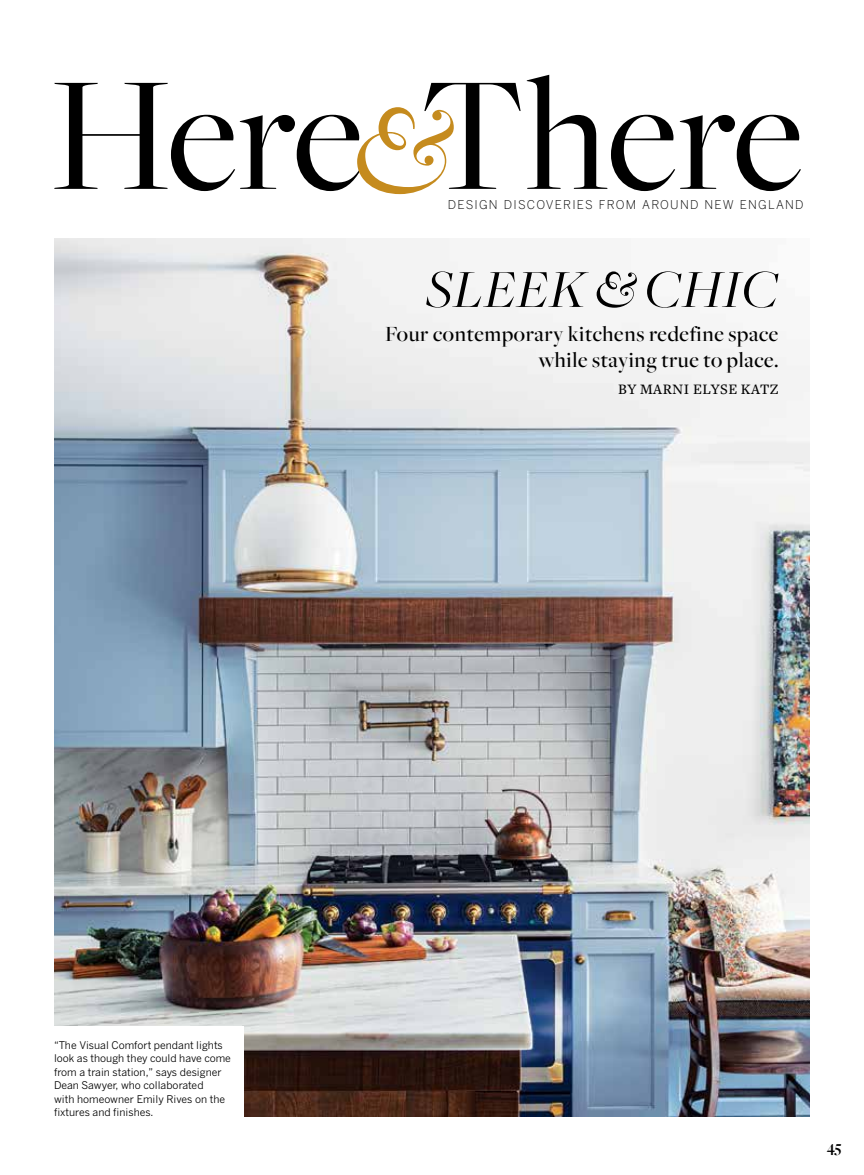
<style>
.page{position:relative;width:864px;height:1175px;background:#fff}
.page>*{position:absolute;margin:0;border:0;box-sizing:border-box;transform-origin:0 0}
.t1{font:169.5px "Freight Big Pro";color:#000}
.t2{font:italic 55.5px "Freight Big Pro";letter-spacing:.015em;color:#000}
.t3{font:500 22.5px/25.5px "Freight Big Pro";letter-spacing:.03em;color:#000;text-align:right}
.t4{font:700 16.5px "Freight Big Pro";color:#000}
.t5{font:500 15px "Freight Text Pro";letter-spacing:.03em;color:#000}
.t6{font:300 12px "Benton Gothic";letter-spacing:.1em;color:#000}
.t7{font:10.5px/13.5px "Benton Gothic";color:#000}
.s1{font-style:italic;font-size:133.05px;color:#c58b1e}
</style>
<div class="page">
<img style="left:54px;top:238px;width:756px;height:878px">
<div style="left:40px;top:1026px;width:204px;height:104px;background:#fff"></div>
<h1 class="t1" style="left:50px;top:25px;width:755px">Here<span class="s1">&amp;</span>There</h1>
<p class="t6" style="left:448px;top:197px;width:357px">DESIGN DISCOVERIES FROM AROUND NEW ENGLAND</p>
<h2 class="t2" style="left:426px;top:253px;width:354px">SLEEK &amp; CHIC</h2>
<h3 class="t3" style="left:385px;top:321px;width:395px">Four contemporary kitchens redefine space while staying true to place.</h3>
<h3 class="t5" style="left:618px;top:379px;width:162px">BY MARNI ELYSE KATZ</h3>
<p class="t7" style="left:54px;top:1038px;width:179px">“The Visual Comfort pendant lights look as though they could have come from a train station,” says designer<br>Dean Sawyer, who collaborated<br>with homeowner Emily Rives on the fixtures and finishes.</p>
<h3 class="t4" style="left:827px;top:1136px;width:16px">45</h3>
</div>
